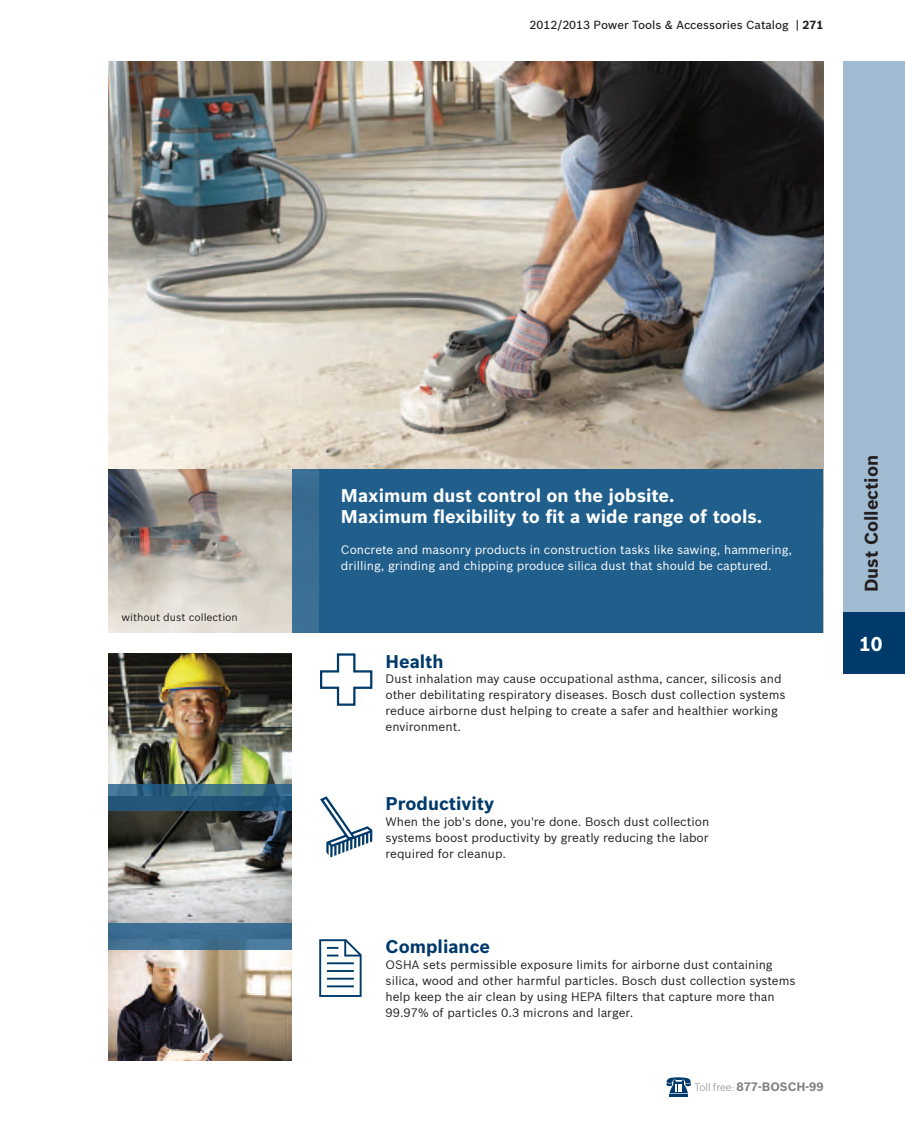
<style>
.page{position:relative;width:905px;height:1121px;background:#fff}
.page>*{position:absolute;margin:0;border:0;box-sizing:border-box;transform-origin:0 0}
.t1{font:700 19.5px "Bosch Sans";color:#fff}
.t2{font:700 18px/21px "Bosch Sans";color:#fff}
.t3{font:700 18px "Bosch Sans";color:#003a6a}
.t4{font:700 18px "Bosch Sans";color:#231f20}
.t5{font:12px/15.9px "Bosch Sans";color:#231f20}
.t6{font:12px/15.9px "Bosch Sans";color:#fff}
.t7{font:700 12px "Bosch Sans";color:#808285}
.t8{font:500 11.55px "Bosch Sans";color:#231f20}
.t9{font:10.5px "Bosch Sans";color:#231f20}
.s1{font-weight:700}
.s2{font-weight:300;font-size:10.5px}
</style>
<div class="page">
<img style="left:108px;top:61px;width:715px;height:408px">
<img style="left:108px;top:469px;width:184px;height:164px">
<div style="left:292px;top:469px;width:48px;height:164px;background:#3a6e92"></div>
<div style="left:320px;top:469px;width:503px;height:164px;background:#205e8b"></div>
<img style="left:108px;top:653px;width:184px;height:131px">
<img style="left:108px;top:810px;width:184px;height:113px">
<img style="left:108px;top:949px;width:184px;height:111px">
<svg style="left:319px;top:939px;width:42px;height:58px"></svg>
<svg style="left:320px;top:796px;width:52px;height:61px"></svg>
<svg style="left:320px;top:653px;width:53px;height:53px"></svg>
<svg style="left:108px;top:784px;width:184px;height:26px;background:#2c5e7e"></svg>
<div style="left:108px;top:923px;width:184px;height:26px;background:linear-gradient(to bottom,#396c91,#457494)"></div>
<div style="left:843px;top:61px;width:61px;height:571px;background:#a1bbd2"></div>
<div style="left:843px;top:612px;width:61px;height:61px;background:#003a6a"></div>
<hr style="left:669px;top:1093px;width:19px;height:3px;background:#003a6a">
<svg style="left:666px;top:1077px;width:24px;height:17px"></svg>
<p class="t8" style="left:529px;top:16px;width:295px">2012/2013 Power Tools &amp; Accessories Catalog | <span class="s1">271</span></p>
<p class="t9" style="left:122px;top:609px;width:118px">without dust collection</p>
<h2 class="t2" style="left:341px;top:483px;width:423px">Maximum dust control on the jobsite.<br>Maximum flexibility to fit a wide range of tools.</h2>
<p class="t6" style="left:341px;top:541px;width:452px">Concrete and masonry products in construction tasks like sawing, hammering, drilling, grinding and chipping produce silica dust that should be captured.</p>
<h2 class="t3" style="left:385px;top:647px;width:60px">Health</h2>
<p class="t5" style="left:385px;top:670px;width:401px">Dust inhalation may cause occupational asthma, cancer, silicosis and other debilitating respiratory diseases. Bosch dust collection systems reduce airborne dust helping to create a safer and healthier working environment.</p>
<h2 class="t3" style="left:385px;top:790px;width:110px">Productivity</h2>
<p class="t5" style="left:385px;top:813px;width:325px;text-align:justify">When the job's done, you're done. Bosch dust collection systems boost productivity by greatly reducing the labor required for cleanup.</p>
<h2 class="t3" style="left:385px;top:933px;width:106px">Compliance</h2>
<p class="t5" style="left:385px;top:956px;width:411px">OSHA sets permissible exposure limits for airborne dust containing silica, wood and other harmful particles. Bosch dust collection systems help keep the air clean by using HEPA filters that capture more than 99.97% of particles 0.3 microns and larger.</p>
<p class="t7" style="left:694px;top:1077px;width:131px"><span class="s2">Toll free:</span> 877-BOSCH-99</p>
<h2 class="t4" style="left:857px;top:592px;width:139px;rotate:-90deg">Dust Collection</h2>
<h1 class="t1" style="left:859px;top:629px;width:25px">10</h1>
</div>
